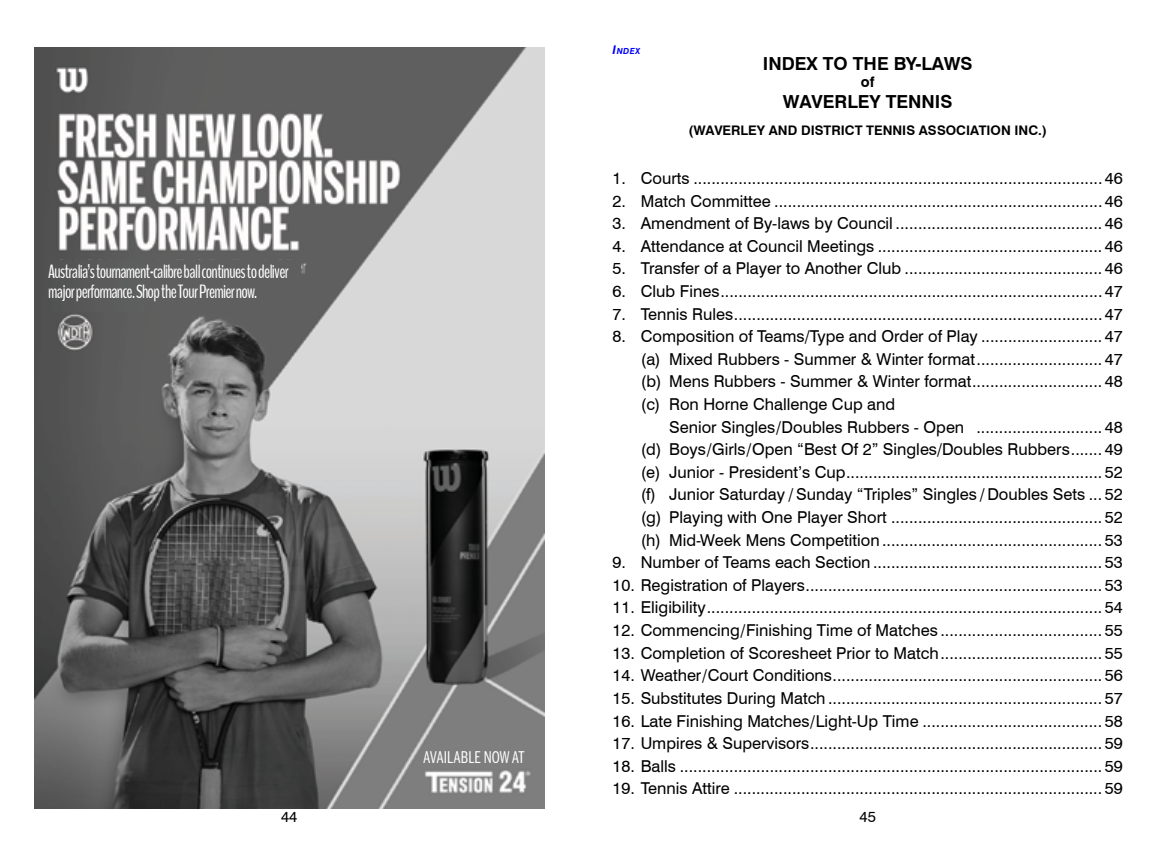
<style>
.page{position:relative;width:1157px;height:862px;background:#fff}
.page>*{position:absolute;margin:0;border:0;box-sizing:border-box;transform-origin:0 0}
.t1{font:19px/19.6px "Bench Nine";letter-spacing:-.04em;color:#fff;scale:.94 1}
.t2{font:700 18px "Swiss 721 BT";color:#000}
.t3{font:16.4px/22.6px "Swiss 721 BT";color:#000;text-align:justify}
.t4{font:16px "Benton Sans Compressed";color:#fff}
.t5{font:15px "Swiss 721 BT";color:#000}
.t6{font:700 14.6px "Swiss 721 BT";color:#000}
.t7{font:700 13.2px "Swiss 721 BT";color:#000}
.t8{font:italic 700 8.4px "Swiss 721 BT";color:#00f}
.s1{font-size:12px}
</style>
<div class="page">
<img style="left:34px;top:48px;width:510px;height:760px">
<img style="left:48px;top:260px;width:252px;height:51px">
<p class="t1" style="left:48px;top:262px;width:258px">Australia’s tournament-calibre ball continues to deliver major performance. Shop the Tour Premier now.</p>
<p class="t4" style="left:423px;top:747px;width:103px">AVAILABLE NOW AT</p>
<p class="t8" style="left:612px;top:46px;width:29px"><span class="s1">I</span>NDEX</p>
<p class="t2" style="left:763px;top:53px;width:211px">INDEX TO THE BY-LAWS</p>
<p class="t6" style="left:861px;top:73px;width:15px">of</p>
<p class="t2" style="left:783px;top:91px;width:171px">WAVERLEY TENNIS</p>
<p class="t7" style="left:688px;top:123px;width:360px">(WAVERLEY AND DISTRICT TENNIS ASSOCIATION INC.)</p>
<p class="t3" style="left:612px;top:167px;width:512px">1. Courts ........................................................................................... 46</p>
<p class="t3" style="left:612px;top:189px;width:512px">2. Match Committee ......................................................................... 46</p>
<p class="t3" style="left:612px;top:212px;width:512px">3. Amendment of By-laws by Council .............................................. 46</p>
<p class="t3" style="left:612px;top:234px;width:512px">4. Attendance at Council Meetings .................................................. 46</p>
<p class="t3" style="left:612px;top:257px;width:512px">5. Transfer of a Player to Another Club ............................................ 46</p>
<p class="t3" style="left:612px;top:280px;width:512px">6. Club Fines..................................................................................... 47</p>
<p class="t3" style="left:612px;top:302px;width:512px">7. Tennis Rules.................................................................................. 47</p>
<p class="t3" style="left:641px;top:325px;width:483px;text-indent:-28px">8. Composition of Teams/Type and Order of Play ........................... 47 (a) Mixed Rubbers - Summer &amp; Winter format............................ 47 (b) Mens Rubbers - Summer &amp; Winter format............................. 48 (c) Ron Horne Challenge Cup and</p>
<p class="t3" style="left:640px;top:415px;width:483px;text-indent:28px">Senior Singles/Doubles Rubbers ‑ Open ............................ 48 (d) Boys/Girls/Open “Best Of 2” Singles/Doubles Rubbers....... 49 (e) Junior ‑ President’s Cup......................................................... 52 (f) Junior Saturday / Sunday “Triples” Singles / Doubles Sets ... 52 (g) Playing with One Player Short ............................................... 52 (h) Mid-Week Mens Competition ................................................. 53</p>
<p class="t3" style="left:612px;top:551px;width:512px">9. Number of Teams each Section ................................................... 53</p>
<p class="t3" style="left:612px;top:573px;width:512px">10. Registration of Players.................................................................. 53</p>
<p class="t3" style="left:612px;top:596px;width:512px">11. Eligibility........................................................................................ 54</p>
<p class="t3" style="left:612px;top:619px;width:512px">12. Commencing/Finishing Time of Matches .................................... 55</p>
<p class="t3" style="left:612px;top:641px;width:512px">13. Completion of Scoresheet Prior to Match.................................... 55</p>
<p class="t3" style="left:612px;top:664px;width:512px">14. Weather/Court Conditions............................................................ 56</p>
<p class="t3" style="left:612px;top:686px;width:512px">15. Substitutes During Match ............................................................. 57</p>
<p class="t3" style="left:612px;top:709px;width:512px">16. Late Finishing Matches/Light-Up Time ........................................ 58</p>
<p class="t3" style="left:612px;top:732px;width:512px">17. Umpires &amp; Supervisors................................................................. 59</p>
<p class="t3" style="left:612px;top:754px;width:512px">18. Balls .............................................................................................. 59</p>
<p class="t3" style="left:612px;top:777px;width:512px">19. Tennis Attire .................................................................................. 59</p>
<p class="t5" style="left:281px;top:808px;width:18px">44</p>
<p class="t5" style="left:859px;top:808px;width:18px">45</p>
</div>
